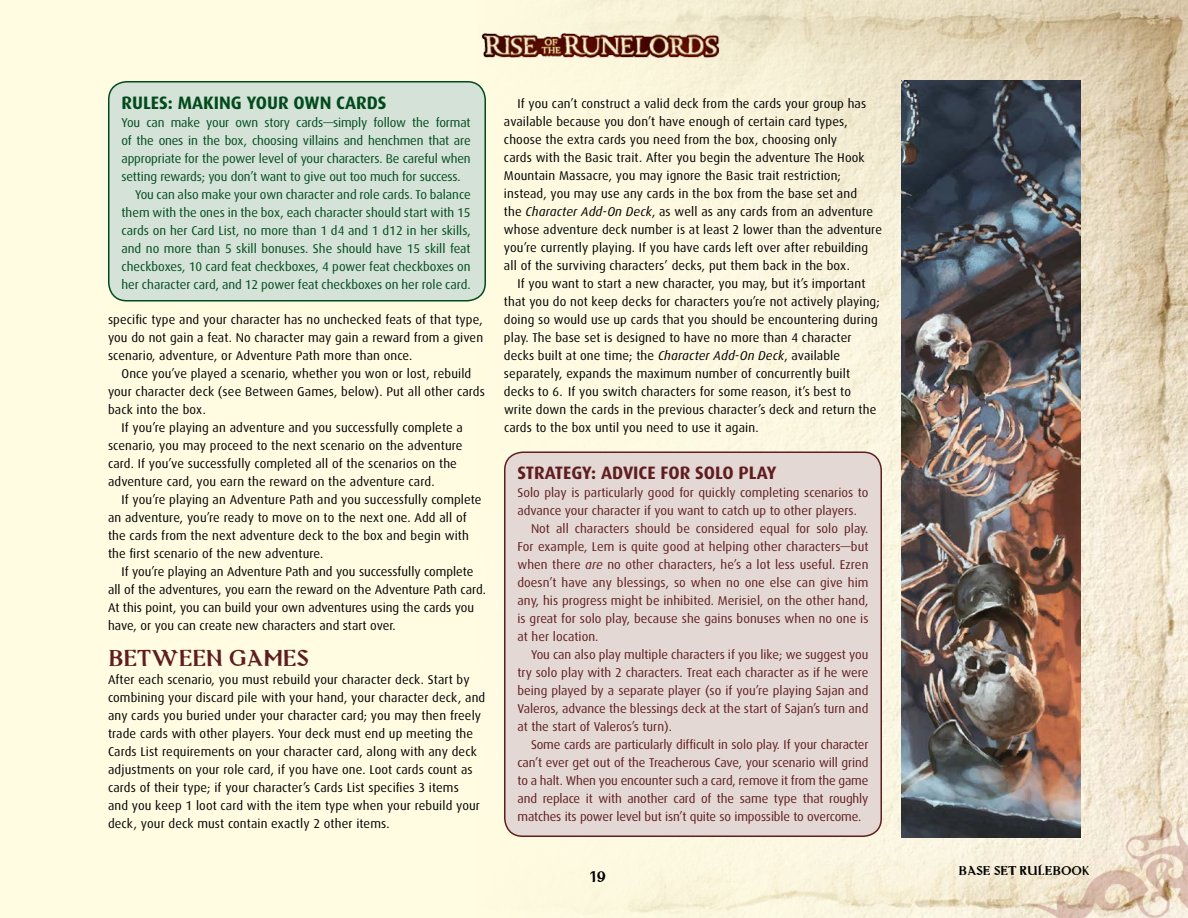
<style>
.page{position:relative;width:1188px;height:918px;background:#fff}
.page>*{position:absolute;margin:0;border:0;box-sizing:border-box;transform-origin:0 0}
.t1{font:27px "Masoch Dirach";color:#601d20}
.t2{font:700 18px "Dax";color:#601d20}
.t3{font:700 18px "Dax";color:#004b1c}
.t4{font:18px "Masoch Dirach";color:#000}
.t5{font:15px "Masoch Dirach";color:#000}
.t6{font:12.75px/18px "Dax";letter-spacing:.01em;color:#000}
.t7{font:12.75px "Dax";color:#601d20}
.t8{font:12.75px "Dax";letter-spacing:-.01em;color:#004b1c}
.s1{font-style:italic}
</style>
<div class="page">
<hr style="left:0;top:0;width:1px;height:918px;background:#fffce2">
<div style="left:1px;top:0;width:1187px;height:918px;background:#fffce2"></div>
<img style="left:478px;top:0;width:710px;height:918px">
<img style="left:478px;top:13px;width:269px;height:59px">
<img style="left:1013px;top:815px;width:175px;height:103px">
<div style="left:109px;top:82px;width:376px;height:219px;background:#d4e2d8;border-radius:18px"></div>
<div style="left:108px;top:81px;width:378px;height:221px;border:2px solid #004b1c;border-radius:18px"></div>
<div style="left:505px;top:452px;width:376px;height:384px;background:#e3d8d4;border-radius:18px"></div>
<div style="left:504px;top:452px;width:378px;height:385px;border:2px solid #601d20;border-radius:18px"></div>
<img style="left:902px;top:81px;width:178px;height:756px">
<h2 class="t3" style="left:122px;top:92px;width:267px">RULES: MAKING YOUR OWN CARDS</h2>
<p class="t8" style="left:122px;top:115px;width:351px">You can make your own story cards—simply follow the format</p>
<p class="t8" style="left:122px;top:133px;width:351px">of the ones in the box, choosing villains and henchmen that are</p>
<p class="t8" style="left:122px;top:151px;width:351px">appropriate for the power level of your characters. Be careful when</p>
<p class="t8" style="left:122px;top:169px;width:341px">setting rewards; you don’t want to give out too much for success.</p>
<p class="t8" style="left:135px;top:187px;width:337px">You can also make your own character and role cards. To balance</p>
<p class="t8" style="left:122px;top:205px;width:351px">them with the ones in the box, each character should start with 15</p>
<p class="t8" style="left:122px;top:223px;width:351px">cards on her Card List, no more than 1 d4 and 1 d12 in her skills,</p>
<p class="t8" style="left:122px;top:241px;width:351px">and no more than 5 skill bonuses. She should have 15 skill feat</p>
<p class="t8" style="left:122px;top:259px;width:351px">checkboxes, 10 card feat checkboxes, 4 power feat checkboxes on</p>
<p class="t8" style="left:122px;top:277px;width:351px">her character card, and 12 power feat checkboxes on her role card.</p>
<p class="t6" style="left:108px;top:311px;width:377px;text-align:justify">specific type and your character has no unchecked feats of that type, you do not gain a feat. No character may gain a reward from a given scenario, adventure, or Adventure Path more than once.</p>
<p class="t6" style="left:122px;top:365px;width:351px">Once you’ve played a scenario, whether you won or lost, rebuild</p>
<p class="t6" style="left:108px;top:383px;width:378px">your character deck (see Between Games, below). Put all other cards</p>
<p class="t6" style="left:108px;top:401px;width:99px">back into the box.</p>
<p class="t6" style="left:122px;top:419px;width:343px">If you’re playing an adventure and you successfully complete a</p>
<p class="t6" style="left:108px;top:437px;width:356px">scenario, you may proceed to the next scenario on the adventure</p>
<p class="t6" style="left:108px;top:455px;width:350px">card. If you’ve successfully completed all of the scenarios on the</p>
<p class="t6" style="left:108px;top:473px;width:328px">adventure card, you earn the reward on the adventure card.</p>
<p class="t6" style="left:122px;top:491px;width:362px">If you’re playing an Adventure Path and you successfully complete</p>
<p class="t6" style="left:108px;top:509px;width:360px">an adventure, you’re ready to move on to the next one. Add all of</p>
<p class="t6" style="left:108px;top:527px;width:362px">the cards from the next adventure deck to the box and begin with</p>
<p class="t6" style="left:108px;top:545px;width:217px">the first scenario of the new adventure.</p>
<p class="t6" style="left:122px;top:563px;width:353px">If you’re playing an Adventure Path and you successfully complete</p>
<p class="t6" style="left:108px;top:581px;width:379px">all of the adventures, you earn the reward on the Adventure Path card.</p>
<p class="t6" style="left:108px;top:599px;width:368px">At this point, you can build your own adventures using the cards you</p>
<p class="t6" style="left:108px;top:617px;width:289px">have, or you can create new characters and start over.</p>
<h1 class="t1" style="left:108px;top:643px;width:202px">BETWEEN GAMES</h1>
<p class="t6" style="left:108px;top:671px;width:379px">After each scenario, you must rebuild your character deck. Start by combining your discard pile with your hand, your character deck, and any cards you buried under your character card; you may then freely trade cards with other players. Your deck must end up meeting the Cards List requirements on your character card, along with any deck adjustments on your role card, if you have one. Loot cards count as cards of their type; if your character’s Cards List specifies 3 items<br>and you keep 1 loot card with the item type when your rebuild your deck, your deck must contain exactly 2 other items.</p>
<p class="t6" style="left:504px;top:95px;width:380px;text-indent:14px">If you can’t construct a valid deck from the cards your group has available because you don’t have enough of certain card types, choose the extra cards you need from the box, choosing only<br>cards with the Basic trait. After you begin the adventure The Hook Mountain Massacre, you may ignore the Basic trait restriction; instead, you may use any cards in the box from the base set and<br>the <span class="s1">Character Add-On Deck</span>, as well as any cards from an adventure whose adventure deck number is at least 2 lower than the adventure you’re currently playing. If you have cards left over after rebuilding all of the surviving characters’ decks, put them back in the box.</p>
<p class="t6" style="left:504px;top:275px;width:377px;text-indent:14px">If you want to start a new character, you may, but it’s important that you do not keep decks for characters you’re not actively playing; doing so would use up cards that you should be encountering during play. The base set is designed to have no more than 4 character decks built at one time; the <span class="s1">Character Add-On Deck</span>, available separately, expands the maximum number of concurrently built decks to 6. If you switch characters for some reason, it’s best to write down the cards in the previous character’s deck and return the cards to the box until you need to use it again.</p>
<h2 class="t2" style="left:518px;top:463px;width:260px">STRATEGY: ADVICE FOR SOLO PLAY</h2>
<p class="t7" style="left:518px;top:486px;width:353px">Solo play is particularly good for quickly completing scenarios to</p>
<p class="t7" style="left:518px;top:504px;width:341px">advance your character if you want to catch up to other players.</p>
<p class="t7" style="left:531px;top:522px;width:339px">Not all characters should be considered equal for solo play.</p>
<p class="t7" style="left:518px;top:540px;width:353px">For example, Lem is quite good at helping other characters—but</p>
<p class="t7" style="left:518px;top:558px;width:353px">when there <span class="s1">are</span> no other characters, he’s a lot less useful. Ezren</p>
<p class="t7" style="left:518px;top:576px;width:353px">doesn’t have any blessings, so when no one else can give him</p>
<p class="t7" style="left:518px;top:594px;width:352px">any, his progress might be inhibited. Merisiel, on the other hand,</p>
<p class="t7" style="left:518px;top:612px;width:353px">is great for solo play, because she gains bonuses when no one is</p>
<p class="t7" style="left:518px;top:630px;width:82px">at her location.</p>
<p class="t7" style="left:531px;top:648px;width:339px">You can also play multiple characters if you like; we suggest you</p>
<p class="t7" style="left:518px;top:666px;width:353px">try solo play with 2 characters. Treat each character as if he were</p>
<p class="t7" style="left:518px;top:684px;width:353px">being played by a separate player (so if you’re playing Sajan and</p>
<p class="t7" style="left:518px;top:702px;width:353px">Valeros, advance the blessings deck at the start of Sajan’s turn and</p>
<p class="t7" style="left:518px;top:720px;width:156px">at the start of Valeros’s turn).</p>
<p class="t7" style="left:531px;top:738px;width:339px">Some cards are particularly difficult in solo play. If your character</p>
<p class="t7" style="left:518px;top:756px;width:352px">can’t ever get out of the Treacherous Cave, your scenario will grind</p>
<p class="t7" style="left:518px;top:774px;width:352px">to a halt. When you encounter such a card, remove it from the game</p>
<p class="t7" style="left:518px;top:792px;width:353px">and replace it with another card of the same type that roughly</p>
<p class="t7" style="left:518px;top:810px;width:345px">matches its power level but isn’t quite so impossible to overcome.</p>
<h2 class="t4" style="left:590px;top:867px;width:19px">19</h2>
<p class="t5" style="left:958px;top:862px;width:133px">BASE SET RULEBOOK</p>
</div>
